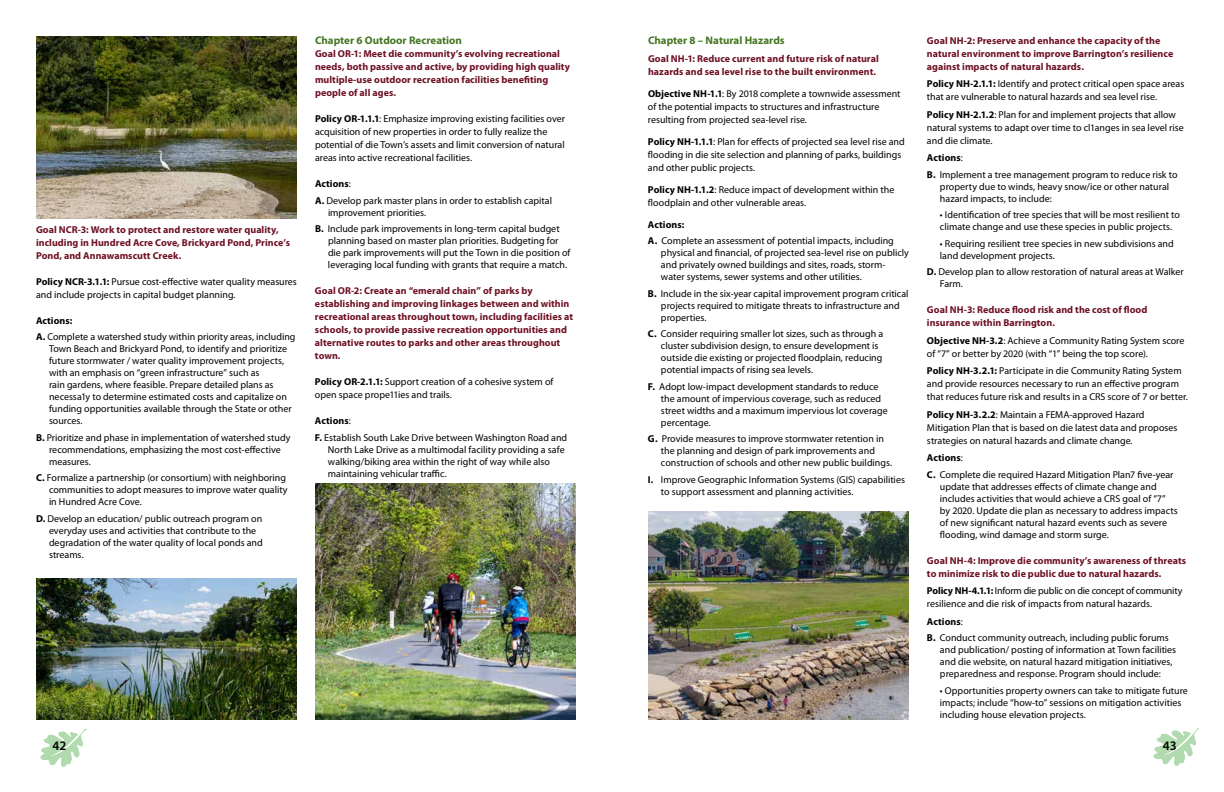
<style>
.page{position:relative;width:1224px;height:792px;background:#fff}
.page>*{position:absolute;margin:0;border:0;box-sizing:border-box;transform-origin:0 0}
.t1{font:600 13px "Myriad Pro";color:#000}
.t2{font:700 11px "Myriad Pro";color:#467724}
.t3{font:10px/12px "Myriad Pro";color:#000}
.t4{font:700 10px/13px "Myriad Pro";letter-spacing:.005em;color:#6e1023}
.s1{font-weight:700}
</style>
<div class="page">
<svg style="left:1192px;top:728px;width:7px;height:7px"></svg>
<svg style="left:79px;top:729px;width:6px;height:7px"></svg>
<img style="left:36px;top:36px;width:261px;height:183px">
<img style="left:36px;top:578px;width:261px;height:142px">
<img style="left:315px;top:483px;width:261px;height:237px">
<img style="left:648px;top:511px;width:261px;height:209px">
<p class="t4" style="left:36px;top:223px;width:256px">Goal NCR-3: Work to protect and restore water quality, including in Hundred Acre Cove, Brickyard Pond, Prince’s<br>Pond, and Annawamscutt Creek.</p>
<p class="t3" style="left:36px;top:275px;width:262px;line-height:13px"><span class="s1">Policy NCR-3.1.1:</span> Pursue cost-effective water quality measures and include projects in capital budget planning.</p>
<p class="t3" style="left:36px;top:312px;width:261px;line-height:16.5px"><span class="s1">Actions:<br>A.</span> Complete a watershed study within priority areas, including</p>
<p class="t3" style="left:49px;top:343px;width:244px">Town Beach and Brickyard Pond, to identify and prioritize future stormwater / water quality improvement projects, with an emphasis on “green infrastructure” such as<br>rain gardens, where feasible. Prepare detailed plans as necessa1y to determine estimated costs and capitalize on funding opportunities available through the State or other sources.</p>
<p class="t3" style="left:49px;top:431px;width:243px;text-indent:-13px"><span class="s1">B.</span> Prioritize and phase in implementation of watershed study recommendations, emphasizing the most cost-effective measures.</p>
<p class="t3" style="left:49px;top:472px;width:240px;text-indent:-13px"><span class="s1">C.</span> Formalize a partnership (or consortium) with neighboring communities to adopt measures to improve water quality in Hundred Acre Cove.</p>
<p class="t3" style="left:49px;top:512px;width:215px;text-indent:-13px"><span class="s1">D.</span> Develop an education/ public outreach program on everyday uses and activities that contribute to the degradation of the water quality of local ponds and streams.</p>
<p class="t2" style="left:315px;top:33px;width:149px">Chapter 6 Outdoor Recreation</p>
<p class="t4" style="left:315px;top:47px;width:257px">Goal OR-1: Meet die community’s evolving recreational needs, both passive and active, by providing high quality multiple-use outdoor recreation facilities benefiting people of all ages.</p>
<p class="t3" style="left:315px;top:112px;width:252px;line-height:13px"><span class="s1">Policy OR-1.1.1</span>: Emphasize improving existing facilities over acquisition of new properties in order to fully realize the potential of die Town’s assets and limit conversion of natural areas into active recreational facilities.</p>
<p class="t3" style="left:315px;top:175px;width:239px;line-height:16.5px"><span class="s1">Actions</span>:<br><span class="s1">A.</span> Develop park master plans in order to establish capital</p>
<p class="t3" style="left:315px;top:204px;width:246px;line-height:16.5px;text-indent:13px">improvement priorities.<br><span class="s1">B.</span> Include park improvements in long-term capital budget</p>
<p class="t3" style="left:328px;top:235px;width:244px">planning based on master plan priorities. Budgeting for die park improvements will put the Town in die position of leveraging local funding with grants that require a match.</p>
<p class="t4" style="left:315px;top:284px;width:260px">Goal OR-2: Create an “emerald chain” of parks by establishing and improving linkages between and within recreational areas throughout town, including facilities at schools, to provide passive recreation opportunities and alternative routes to parks and other areas throughout town.</p>
<p class="t3" style="left:315px;top:375px;width:240px;line-height:13px"><span class="s1">Policy OR-2.1.1:</span> Support creation of a cohesive system of open space prope11ies and trails.</p>
<p class="t3" style="left:315px;top:412px;width:254px;line-height:16.5px"><span class="s1">Actions</span>:<br><span class="s1">F.</span> Establish South Lake Drive between Washington Road and</p>
<p class="t3" style="left:328px;top:443px;width:238px">North Lake Drive as a multimodal facility providing a safe walking/biking area within the right of way while also maintaining vehicular traffic.</p>
<p class="t2" style="left:648px;top:33px;width:138px">Chapter 8 – Natural Hazards</p>
<p class="t4" style="left:648px;top:52px;width:232px">Goal NH-1: Reduce current and future risk of natural hazards and sea level rise to the built environment.</p>
<p class="t3" style="left:648px;top:87px;width:254px;line-height:13px"><span class="s1">Objective NH-1.1</span>: By 2018 complete a townwide assessment of the potential impacts to structures and infrastructure resulting from projected sea-level rise.</p>
<p class="t3" style="left:648px;top:135px;width:258px;line-height:13px"><span class="s1">Policy NH-1.1.1</span>: Plan for effects of projected sea level rise and flooding in die site selection and planning of parks, buildings and other public projects.</p>
<p class="t3" style="left:648px;top:183px;width:248px;line-height:13px"><span class="s1">Policy NH-1.1.2</span>: Reduce impact of development within the floodplain and other vulnerable areas.</p>
<p class="t3" style="left:648px;top:216px;width:247px;line-height:16.5px"><span class="s1">Actions:<br>A.</span> Complete an assessment of potential impacts, including</p>
<p class="t3" style="left:661px;top:247px;width:250px">physical and financial, of projected sea-level rise on publicly and privately owned buildings and sites, roads, storm&shy;water systems, sewer systems and other utilities.</p>
<p class="t3" style="left:661px;top:287px;width:249px;text-indent:-13px"><span class="s1">B.</span> Include in the six-year capital improvement program critical projects required to mitigate threats to infrastructure and properties.</p>
<p class="t3" style="left:661px;top:328px;width:224px;text-indent:-13px"><span class="s1">C.</span> Consider requiring smaller lot sizes, such as through a cluster subdivision design, to ensure development is outside die existing or projected floodplain, reducing potential impacts of rising sea levels.</p>
<p class="t3" style="left:661px;top:380px;width:228px;text-indent:-13px"><span class="s1">F.</span> Adopt low-impact development standards to reduce the amount of impervious coverage, such as reduced street widths and a maximum impervious lot coverage percentage.</p>
<p class="t3" style="left:661px;top:433px;width:233px;text-indent:-13px"><span class="s1">G.</span> Provide measures to improve stormwater retention in the planning and design of park improvements and construction of schools and other new public buildings.</p>
<p class="t3" style="left:661px;top:473px;width:245px;text-indent:-13px"><span class="s1">I.</span> Improve Geographic Information Systems (GIS) capabilities to support assessment and planning activities.</p>
<p class="t4" style="left:927px;top:33px;width:248px">Goal NH-2: Preserve and enhance the capacity of the natural environment to improve Barrington’s resilience against impacts of natural hazards.</p>
<p class="t3" style="left:927px;top:77px;width:259px;line-height:13px"><span class="s1">Policy NH-2.1.1:</span> Identify and protect critical open space areas that are vulnerable to natural hazards and sea level rise.</p>
<p class="t3" style="left:927px;top:107px;width:258px;line-height:13px"><span class="s1">Policy NH-2.1.2</span>: Plan for and implement projects that allow natural systems to adapt over time to cl1anges in sea level rise and die climate.</p>
<p class="t3" style="left:927px;top:149px;width:252px;line-height:16.5px"><span class="s1">Actions</span>:<br><span class="s1">B.</span> Implement a tree management program to reduce risk to</p>
<p class="t3" style="left:940px;top:180px;width:231px">property due to winds, heavy snow/ice or other natural hazard impacts, to include:</p>
<p class="t3" style="left:940px;top:208px;width:241px">• Identification of tree species that will be most resilient to climate change and use these species in public projects.</p>
<p class="t3" style="left:940px;top:237px;width:235px">• Requiring resilient tree species in new subdivisions and land development projects.</p>
<p class="t3" style="left:940px;top:265px;width:245px;text-indent:-13px"><span class="s1">D.</span> Develop plan to allow restoration of natural areas at Walker<br>Farm.</p>
<p class="t4" style="left:927px;top:303px;width:222px">Goal NH-3: Reduce flood risk and the cost of flood insurance within Barrington.</p>
<p class="t3" style="left:927px;top:333px;width:259px;line-height:13px"><span class="s1">Objective NH-3.2</span>: Achieve a Community Rating System score of “7” or better by 2020 (with “1” being the top score).</p>
<p class="t3" style="left:927px;top:364px;width:263px;line-height:13px"><span class="s1">Policy NH-3.2.1:</span> Participate in die Community Rating System and provide resources necessary to run an effective program that reduces future risk and results in a CRS score of 7 or better.</p>
<p class="t3" style="left:927px;top:407px;width:252px;line-height:13px"><span class="s1">Policy NH-3.2.2</span>: Maintain a FEMA-approved Hazard<br>Mitigation Plan that is based on die latest data and proposes strategies on natural hazards and climate change.</p>
<p class="t3" style="left:927px;top:449px;width:248px;line-height:16.5px"><span class="s1">Actions</span>:<br><span class="s1">C.</span> Complete die required Hazard Mitigation Plan7 five-year</p>
<p class="t3" style="left:940px;top:480px;width:239px">update that addresses effects of climate change and includes activities that would achieve a CRS goal of “7” by 2020. Update die plan as necessary to address impacts of new significant natural hazard events such as severe flooding, wind damage and storm surge.</p>
<p class="t4" style="left:927px;top:553px;width:261px">Goal NH-4: Improve die community’s awareness of threats to minimize risk to die public due to natural hazards.</p>
<p class="t3" style="left:927px;top:584px;width:257px;line-height:13px"><span class="s1">Policy NH-4.1.1:</span> Inform die public on die concept of community resilience and die risk of impacts from natural hazards.</p>
<p class="t3" style="left:927px;top:613px;width:243px;line-height:16.5px"><span class="s1">Actions</span>:<br><span class="s1">B.</span> Conduct community outreach, including public forums</p>
<p class="t3" style="left:940px;top:643px;width:238px">and publication/ posting of information at Town facilities and die website, on natural hazard mitigation initiatives, preparedness and response. Program should include:</p>
<p class="t3" style="left:940px;top:684px;width:249px">• Opportunities property owners can take to mitigate future impacts; include “how-to” sessions on mitigation activities including house elevation projects.</p>
<h1 class="t1" style="left:53px;top:737px;width:15px">42</h1>
<h1 class="t1" style="left:1163px;top:737px;width:15px">43</h1>
</div>
